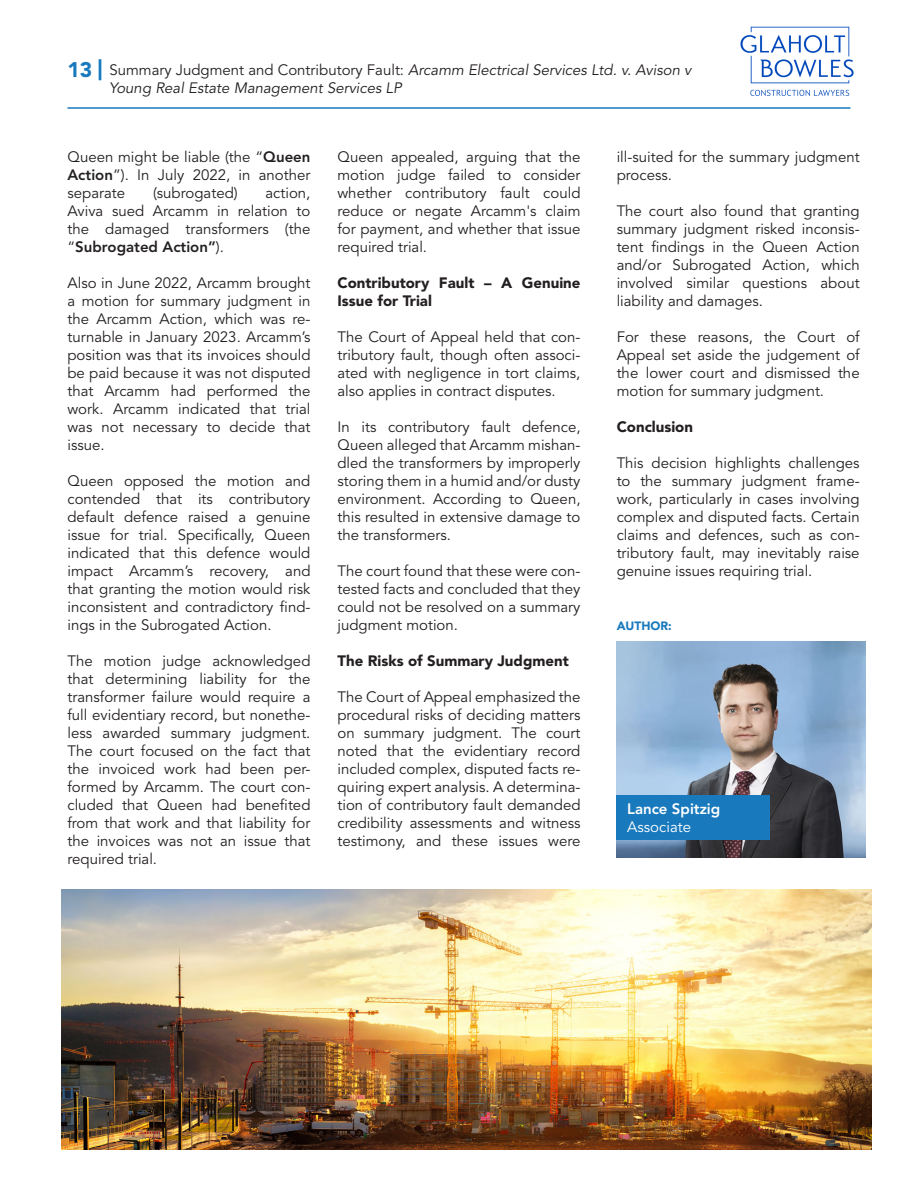
<style>
.page{position:relative;width:918px;height:1188px;background:#fff}
.page>*{position:absolute;margin:0;border:0;box-sizing:border-box;transform-origin:0 0}
.Normal__paragraph{font:15px/18px "Avenir LT Std";color:#231f20;text-align:justify}
.t1{font:italic 15px/18px "Avenir LT Std";color:#231f20}
.Normal__paragraph-2{font:900 15px/18px "Avenir LT Std";color:#231f20}
.t2{font:800 15px/18px "Avenir LT Std";color:#fff}
.Normal__paragraph-3{font:900 12px "Avenir LT Std";color:#1879bd}
.s1{font-weight:900;font-style:normal;font-size:21px;color:#1879bd}
.s2{font-style:normal}
.s3{font-weight:800}
.s4{font-weight:400}
</style>
<div class="page">
<hr style="left:68px;top:107px;width:782px;height:2px;background:#1879bd">
<img style="left:740px;top:26px;width:114px;height:70px">
<img style="left:62px;top:890px;width:810px;height:259px">
<img style="left:617px;top:642px;width:249px;height:216px">
<div style="left:617px;top:795px;width:153px;height:45px;background:#1879bd"></div>
<p class="t1" style="left:109px;top:61px;width:584px;text-indent:-42px"><span class="s1">13 |</span> <span class="s2">Summary Judgment and Contributory Fault:</span> Arcamm Electrical Services Ltd. v. Avison v<br>Young Real Estate Management Services LP</p>
<p class="Normal__paragraph" style="left:68px;top:148px;width:245px">Queen might be liable (the “<span class="s3">Queen Action</span>”). In July 2022, in another separate</p>
<p class="Normal__paragraph" style="left:153px;top:184px;width:86px">(subrogated)</p>
<p class="Normal__paragraph" style="left:68px;top:184px;width:245px;text-indent:198px">action, Aviva sued Arcamm in relation to the damaged transformers (the “<span class="s3">Subrogated Action”</span>).</p>
<p class="Normal__paragraph" style="left:68px;top:274px;width:245px">Also in June 2022, Arcamm brought a motion for summary judgment in the Arcamm Action, which was re&shy;turnable in January 2023. Arcamm’s position was that its invoices should be paid because it was not disputed that Arcamm had performed the work. Arcamm indicated that trial was not necessary to decide that issue.</p>
<p class="Normal__paragraph" style="left:68px;top:472px;width:245px">Queen opposed the motion and contended that its contributory default defence raised a genuine issue for trial. Specifically, Queen indicated that this defence would impact Arcamm’s recovery, and that granting the motion would risk inconsistent and contradictory find&shy;ings in the Subrogated Action.</p>
<p class="Normal__paragraph" style="left:68px;top:652px;width:245px">The motion judge acknowledged that determining liability for the transformer failure would require a full evidentiary record, but nonethe&shy;less awarded summary judgment.<br>The court focused on the fact that the invoiced work had been per&shy;formed by Arcamm. The court con&shy;cluded that Queen had benefited from that work and that liability for the invoices was not an issue that required trial.</p>
<p class="Normal__paragraph" style="left:338px;top:148px;width:245px">Queen appealed, arguing that the motion judge failed to consider whether contributory fault could reduce or negate Arcamm's claim for payment, and whether that issue required trial.</p>
<p class="Normal__paragraph-2" style="left:338px;top:274px;width:244px">Contributory Fault – A Genuine<br>Issue for Trial</p>
<p class="Normal__paragraph" style="left:338px;top:328px;width:245px">The Court of Appeal held that con&shy;tributory fault, though often associ&shy;ated with negligence in tort claims, also applies in contract disputes.</p>
<p class="Normal__paragraph" style="left:338px;top:418px;width:245px">In its contributory fault defence, Queen alleged that Arcamm mishan&shy;dled the transformers by improperly storing them in a humid and/or dusty environment. According to Queen, this resulted in extensive damage to the transformers.</p>
<p class="Normal__paragraph" style="left:338px;top:562px;width:245px">The court found that these were con&shy;tested facts and concluded that they could not be resolved on a summary judgment motion.</p>
<p class="Normal__paragraph-2" style="left:338px;top:652px;width:233px">The Risks of Summary Judgment</p>
<p class="Normal__paragraph" style="left:338px;top:688px;width:245px">The Court of Appeal emphasized the procedural risks of deciding matters on summary judgment. The court noted that the evidentiary record included complex, disputed facts re&shy;quiring expert analysis. A determina&shy;tion of contributory fault demanded credibility assessments and witness testimony, and these issues were</p>
<p class="Normal__paragraph" style="left:617px;top:148px;width:245px">ill-suited for the summary judgment process.</p>
<p class="Normal__paragraph" style="left:617px;top:202px;width:245px">The court also found that granting summary judgment risked inconsis&shy;tent findings in the Queen Action and/or Subrogated Action, which involved similar questions about liability and damages.</p>
<p class="Normal__paragraph" style="left:617px;top:328px;width:245px">For these reasons, the Court of Appeal set aside the judgement of the lower court and dismissed the motion for summary judgment.</p>
<p class="Normal__paragraph-2" style="left:617px;top:418px;width:78px">Conclusion</p>
<p class="Normal__paragraph" style="left:617px;top:454px;width:245px">This decision highlights challenges to the summary judgment frame&shy;work, particularly in cases involving complex and disputed facts. Certain claims and defences, such as con&shy;tributory fault, may inevitably raise genuine issues requiring trial.</p>
<p class="Normal__paragraph-3" style="left:617px;top:619px;width:57px">AUTHOR:</p>
<p class="t2" style="left:627px;top:800px;width:95px">Lance Spitzig<br><span class="s4">Associate</span></p>
</div>
